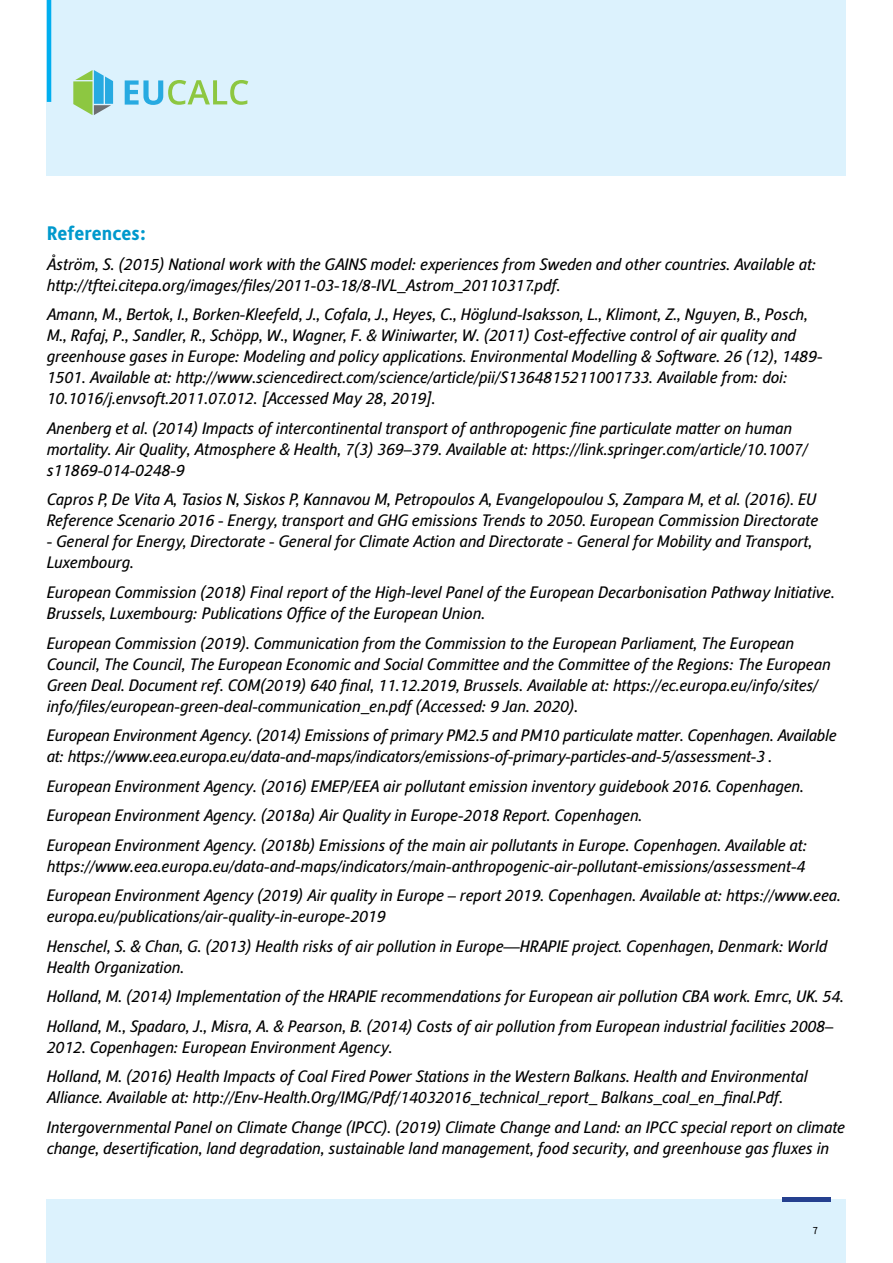
<style>
.page{position:relative;width:893px;height:1263px;background:#fff}
.page>*{position:absolute;margin:0;border:0;box-sizing:border-box;transform-origin:0 0}
.t1{font:700 19.5px "Alber";color:#0099cd}
.t2{font:italic 16.5px/21px "Alber";letter-spacing:-.01em;color:#000}
.t3{font:10.5px "Alber";color:#000}
</style>
<div class="page">
<div style="left:47px;top:1199px;width:799px;height:64px;background:#dcf2fd"></div>
<div style="left:47px;top:0;width:799px;height:176px;background:#dcf2fd"></div>
<hr style="left:47px;top:0;width:4px;height:102px;background:#00aeef">
<svg style="left:125px;top:80px;width:123px;height:25px"></svg>
<svg style="left:73px;top:70px;width:40px;height:45px"></svg>
<hr style="left:782px;top:1197px;width:49px;height:4px;background:#25408f">
<p class="t1" style="left:47px;top:221px;width:101px">References:</p>
<p class="t2" style="left:47px;top:253px;width:771px">Åström, S. (2015) National work with the GAINS model: experiences from Sweden and other countries. Available at: http://tftei.citepa.org/images/files/2011-03-18/8-IVL_Astrom_20110317.pdf.</p>
<p class="t2" style="left:47px;top:304px;width:777px">Amann, M., Bertok, I., Borken-Kleefeld, J., Cofala, J., Heyes, C., Höglund-Isaksson, L., Klimont, Z., Nguyen, B., Posch, M., Rafaj, P., Sandler, R., Schöpp, W., Wagner, F. &amp; Winiwarter, W. (2011) Cost-effective control of air quality and greenhouse gases in Europe: Modeling and policy applications. Environmental Modelling &amp; Software. 26 (12), 1489- 1501. Available at: http://www.sciencedirect.com/science/article/pii/S1364815211001733. Available from: doi:<br>10.1016/j.envsoft.2011.07.012. [Accessed May 28, 2019].</p>
<p class="t2" style="left:47px;top:417px;width:763px">Anenberg et al. (2014) Impacts of intercontinental transport of anthropogenic fine particulate matter on human mortality. Air Quality, Atmosphere &amp; Health, 7(3) 369–379. Available at: https://link.springer.com/article/10.1007/ s11869-014-0248-9</p>
<p class="t2" style="left:47px;top:489px;width:773px">Capros P, De Vita A, Tasios N, Siskos P, Kannavou M, Petropoulos A, Evangelopoulou S, Zampara M, et al. (2016). EU<br>Reference Scenario 2016 - Energy, transport and GHG emissions Trends to 2050. European Commission Directorate</p>
<p class="t2" style="left:47px;top:531px;width:767px">- General for Energy, Directorate - General for Climate Action and Directorate - General for Mobility and Transport,<br>Luxembourg.</p>
<p class="t2" style="left:47px;top:581px;width:790px">European Commission (2018) Final report of the High-level Panel of the European Decarbonisation Pathway Initiative.<br>Brussels, Luxembourg: Publications Office of the European Union.</p>
<p class="t2" style="left:47px;top:632px;width:785px">European Commission (2019). Communication from the Commission to the European Parliament, The European Council, The Council, The European Economic and Social Committee and the Committee of the Regions: The European Green Deal. Document ref. COM(2019) 640 final, 11.12.2019, Brussels. Available at: https://ec.europa.eu/info/sites/ info/files/european-green-deal-communication_en.pdf (Accessed: 9 Jan. 2020).</p>
<p class="t2" style="left:47px;top:724px;width:791px">European Environment Agency. (2014) Emissions of primary PM2.5 and PM10 particulate matter. Copenhagen. Available at: https://www.eea.europa.eu/data-and-maps/indicators/emissions-of-primary-particles-and-5/assessment-3 .</p>
<p class="t2" style="left:47px;top:771px;width:762px;line-height:29.5px">European Environment Agency. (2016) EMEP/EEA air pollutant emission inventory guidebook 2016. Copenhagen.<br>European Environment Agency. (2018a) Air Quality in Europe-2018 Report. Copenhagen.<br>European Environment Agency. (2018b) Emissions of the main air pollutants in Europe. Copenhagen. Available at:</p>
<p class="t2" style="left:47px;top:851px;width:796px;line-height:29.5px">https://www.eea.europa.eu/data-and-maps/indicators/main-anthropogenic-air-pollutant-emissions/assessment-4<br>European Environment Agency (2019) Air quality in Europe – report 2019. Copenhagen. Available at: https://www.eea.</p>
<p class="t2" style="left:47px;top:901px;width:782px;line-height:29.5px">europa.eu/publications/air-quality-in-europe-2019<br>Henschel, S. &amp; Chan, G. (2013) Health risks of air pollution in Europe—HRAPIE project. Copenhagen, Denmark: World</p>
<p class="t2" style="left:47px;top:952px;width:799px;line-height:29.5px">Health Organization.<br>Holland, M. (2014) Implementation of the HRAPIE recommendations for European air pollution CBA work. Emrc, UK. 54.<br>Holland, M., Spadaro, J., Misra, A. &amp; Pearson, B. (2014) Costs of air pollution from European industrial facilities 2008–</p>
<p class="t2" style="left:47px;top:1032px;width:762px;line-height:29.5px">2012. Copenhagen: European Environment Agency.<br>Holland, M. (2016) Health Impacts of Coal Fired Power Stations in the Western Balkans. Health and Environmental</p>
<p class="t2" style="left:47px;top:1082px;width:800px;line-height:29.5px">Alliance. Available at: http://Env-Health.Org/IMG/Pdf/14032016_technical_report_ Balkans_coal_en_final.Pdf.<br>Intergovernmental Panel on Climate Change (IPCC). (2019) Climate Change and Land: an IPCC special report on climate</p>
<p class="t2" style="left:47px;top:1137px;width:784px">change, desertification, land degradation, sustainable land management, food security, and greenhouse gas fluxes in</p>
<p class="t3" style="left:812px;top:1224px;width:7px">7</p>
</div>
